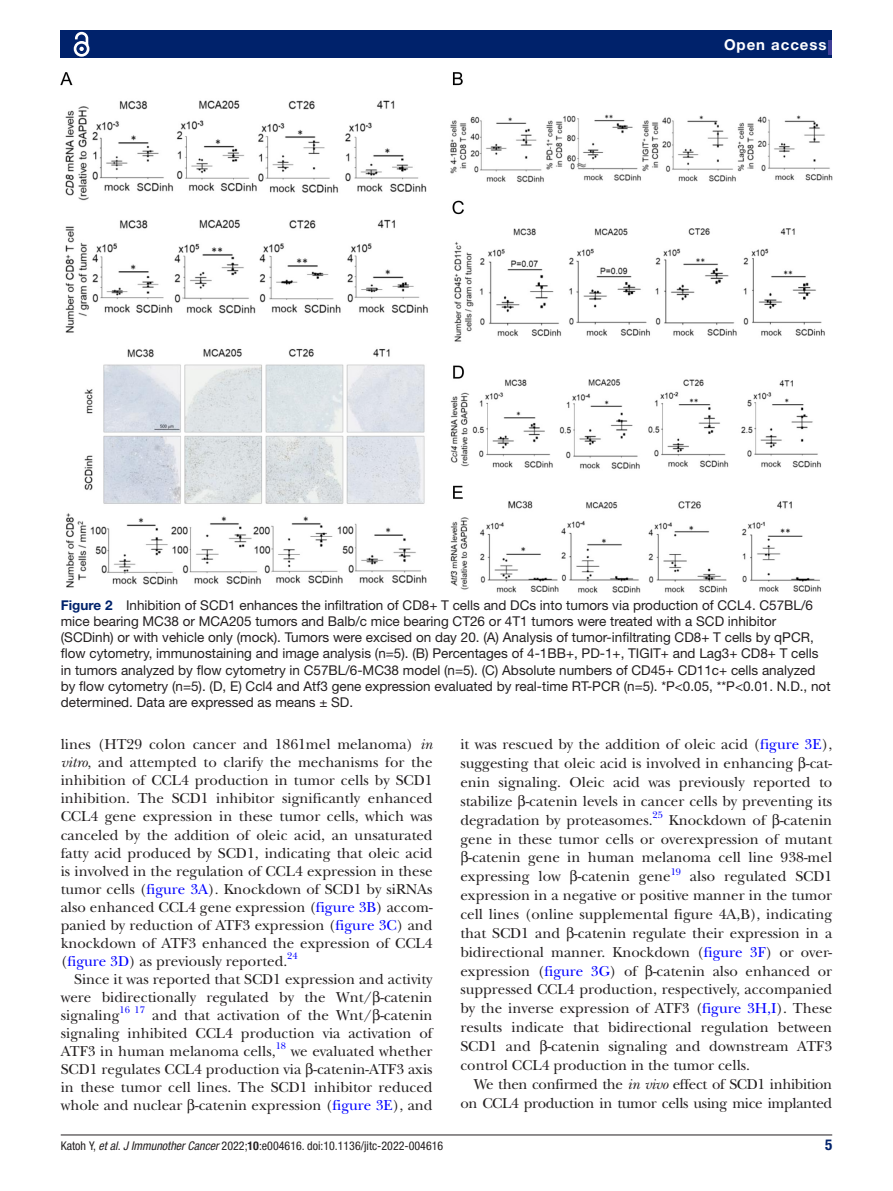
<style>
.page{position:relative;width:893px;height:1191px;background:#fff}
.page>*{position:absolute;margin:0;border:0;box-sizing:border-box;transform-origin:0 0}
.t1{font:15px/18px "New Baskerville";color:#231f20;text-align:justify}
.t2{font:15px/18.9px "New Baskerville";letter-spacing:-.025em;color:#231f20;text-align:right}
.t3{font:700 15px "Helvetica Neue LT Std";letter-spacing:.065em;color:#fff}
.t4{font:700 condensed 15px "Helvetica Neue LT Std";color:#00226b}
.t5{font:13.5px/16.2px "Helvetica Neue LT Std";color:#231f20}
.t6{font:condensed 12px "Helvetica Neue LT Std";color:#231f20}
.t7{font:9.9px "New Baskerville";color:#00f}
.s1{font-weight:700;color:#00226b}
.s2{font-style:italic}
.s3{color:#00f}
.s4{font-weight:700}
</style>
<div class="page">
<hr style="left:61px;top:1134px;width:771px;height:1px;background:#231f20">
<div style="left:61px;top:31px;width:771px;height:27px;background:#00226b"></div>
<hr style="left:828px;top:40px;width:4px;height:15px;background:#414099">
<svg style="left:73px;top:31px;width:17px;height:26px"></svg>
<img style="left:61px;top:73px;width:771px;height:519px">
<p class="t3" style="left:724px;top:35px;width:104px">Open access</p>
<p class="t5" style="left:61px;top:596px;width:771px"><span class="s1">Figure 2</span> Inhibition of SCD1 enhances the infiltration of CD8+ T cells and DCs into tumors via production of CCL4. C57BL/6 mice bearing MC38 or MCA205 tumors and Balb/c mice bearing CT26 or 4T1 tumors were treated with a SCD inhibitor (SCDinh) or with vehicle only (mock). Tumors were excised on day 20. (A) Analysis of tumor-infiltrating CD8+ T cells by qPCR, flow cytometry, immunostaining and image analysis (n=5). (B) Percentages of 4-1BB+, PD-1+, TIGIT+ and Lag3+ CD8+ T cells in tumors analyzed by flow cytometry in C57BL/6-MC38 model (n=5). (C) Absolute numbers of CD45+ CD11c+ cells analyzed by flow cytometry (n=5). (D, E) Ccl4 and Atf3 gene expression evaluated by real-time RT-PCR (n=5). *P&lt;0.05, **P&lt;0.01. N.D., not determined. Data are expressed as means ± SD.</p>
<p class="t1" style="left:61px;top:735px;width:373px">lines (HT29 colon cancer and 1861mel melanoma) <span class="s2">in vitro</span>, and attempted to clarify the mechanisms for the inhibition of CCL4 production in tumor cells by SCD1 inhibition. The SCD1 inhibitor significantly enhanced CCL4 gene expression in these tumor cells, which was canceled by the addition of oleic acid, an unsaturated fatty acid produced by SCD1, indicating that oleic acid is involved in the regulation of CCL4 expression in these tumor cells (<span class="s3">figure 3A</span>). Knockdown of SCD1 by siRNAs also enhanced CCL4 gene expression (<span class="s3">figure 3B</span>) accom&shy;panied by reduction of ATF3 expression (<span class="s3">figure 3C</span>) and knockdown of ATF3 enhanced the expression of CCL4 (<span class="s3">figure 3D</span>) as previously reported.<sup>24</sup></p>
<p class="t1" style="left:61px;top:969px;width:373px;text-indent:14px">Since it was reported that SCD1 expression and activity were bidirectionally regulated by the Wnt/ -catenin signaling<sup>16</sup> <sup>17</sup></p>
<p class="t1" style="left:61px;top:1005px;width:373px;text-indent:91px">and that activation of the Wnt/ -catenin signaling inhibited CCL4 production via activation of ATF3 in human melanoma cells,</p>
<p class="t7" style="left:276px;top:1039px;width:12px">18</p>
<p class="t1" style="left:61px;top:1041px;width:373px;text-indent:230px">we evaluated whether SCD1 regulates CCL4 production via -catenin-ATF3 axis in these tumor cell lines. The SCD1 inhibitor reduced whole and nuclear -catenin expression (<span class="s3">figure 3E</span>), and</p>
<p class="t1" style="left:460px;top:735px;width:373px">it was rescued by the addition of oleic acid (<span class="s3">figure 3E</span>),</p>
<p class="t1" style="left:460px;top:754px;width:373px">suggesting that oleic acid is involved in enhancing -cat-</p>
<p class="t1" style="left:460px;top:773px;width:373px">enin signaling. Oleic acid was previously reported to</p>
<p class="t1" style="left:460px;top:792px;width:373px">stabilize -catenin levels in cancer cells by preventing its</p>
<p class="t1" style="left:460px;top:811px;width:373px">degradation by proteasomes.<sup>25</sup> Knockdown of -catenin</p>
<p class="t1" style="left:460px;top:829px;width:373px">gene in these tumor cells or overexpression of mutant</p>
<p class="t1" style="left:469px;top:848px;width:365px">-catenin gene in human melanoma cell line 938-mel</p>
<p class="t1" style="left:460px;top:867px;width:212px">expressing low -catenin gene</p>
<p class="t7" style="left:671px;top:865px;width:12px">19</p>
<p class="t1" style="left:460px;top:867px;width:373px;line-height:18.9px;text-indent:230px">also regulated SCD1 expression in a negative or positive manner in the tumor cell lines (online supplemental figure 4A,B), indicating that SCD1 and -catenin regulate their expression in a bidirectional manner. Knockdown (<span class="s3">figure 3F</span>) or over&shy;expression (<span class="s3">figure 3G</span>) of -catenin also enhanced or suppressed CCL4 production, respectively, accompanied by the inverse expression of ATF3 (<span class="s3">figure 3H,I</span>). These results indicate that bidirectional regulation between SCD1 and -catenin signaling and downstream ATF3 control CCL4 production in the tumor cells.</p>
<p class="t2" style="left:460px;top:1074px;width:373px">We then confirmed the <span class="s2">in vivo</span> effect of SCD1 inhibition on CCL4 production in tumor cells using mice implanted</p>
<p class="t6" style="left:61px;top:1138px;width:384px">Katoh Y, <span class="s2">et al</span>. <span class="s2">J Immunother Cancer</span> 2022;<span class="s4">10</span>:e004616. doi:10.1136/jitc-2022-004616</p>
<p class="t4" style="left:825px;top:1135px;width:9px">5</p>
</div>
